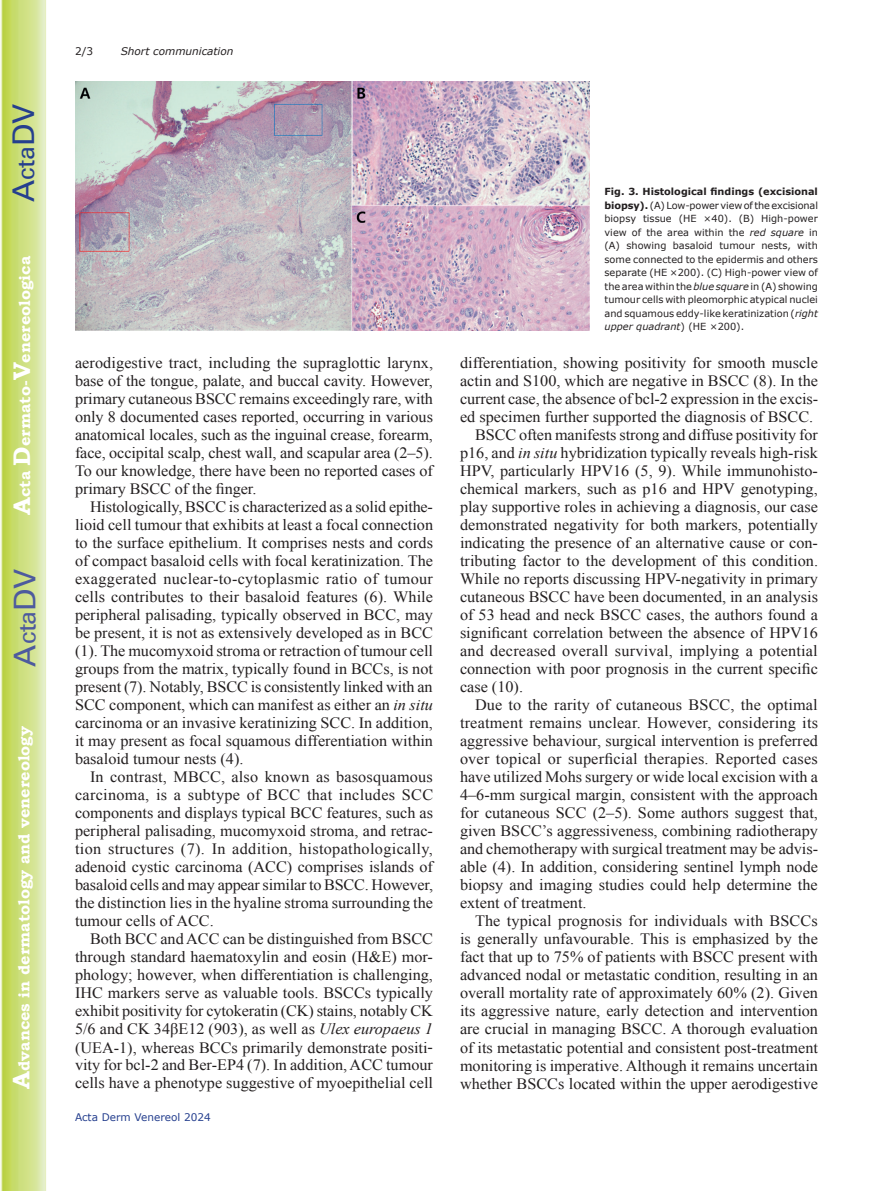
<style>
.page{position:relative;width:893px;height:1191px;background:#fff}
.page>*{position:absolute;margin:0;border:0;box-sizing:border-box;transform-origin:0 0}
.t1{font:30px "Univers";color:#4d5a9e}
.t2{font:30px "Univers";color:#253f8e}
.t3{font:15.75px/18px "Times New Roman";color:#231f20;text-align:justify}
.t4{font:700 15.75px "Bookman Old Style";color:#fff}
.t5{font:10.5px "Verdana";color:#253f8e}
.t6{font:italic 10.5px "Verdana";color:#231f20}
.t7{font:10.5px "Verdana";color:#231f20}
.t8{font:9.75px/13.5px "Verdana";color:#231f20;text-align:justify}
.s1{font-size:24px}
.s2{font-style:italic}
.s3{font-weight:700}
</style>
<div class="page">
<svg style="left:1px;top:0;width:45px;height:1191px;background:#cfe084"></svg>
<img style="left:75px;top:82px;width:514px;height:248px">
<h1 class="t2" style="left:6px;top:202px;width:100px;rotate:-90deg">A<span class="s1">cta</span>DV</h1>
<p class="t4" style="left:15px;top:515px;width:260px;rotate:-90deg"><span class="s1">A</span>cta <span class="s1">D</span>ermato-<span class="s1">V</span>enereologica</p>
<h1 class="t1" style="left:7px;top:666px;width:100px;rotate:-90deg">A<span class="s1">cta</span>DV</h1>
<p class="t4" style="left:15px;top:1088px;width:364px;rotate:-90deg"><span class="s1">A</span>dvances in dermatology and venereology</p>
<p class="t7" style="left:75px;top:44px;width:20px">2/3</p>
<p class="t6" style="left:121px;top:44px;width:114px">Short communication</p>
<p class="t3" style="left:75px;top:354px;width:360px">aerodigestive tract, including the supraglottic larynx, base of the tongue, palate, and buccal cavity. However, primary cutaneous BSCC remains exceedingly rare, with only 8 documented cases reported, occurring in various anatomical locales, such as the inguinal crease, forearm, face, occipital scalp, chest wall, and scapular area (2–5).<br>To our knowledge, there have been no reported cases of primary BSCC of the finger.</p>
<p class="t3" style="left:75px;top:498px;width:360px;text-indent:15px">Histologically, BSCC is characterized as a solid epithe&shy;lioid cell tumour that exhibits at least a focal connection to the surface epithelium. It comprises nests and cords of compact basaloid cells with focal keratinization. The exaggerated nuclear-to-cytoplasmic ratio of tumour cells contributes to their basaloid features (6). While peripheral palisading, typically observed in BCC, may be present, it is not as extensively developed as in BCC (1). The mucomyxoid stroma or retraction of tumour cell groups from the matrix, typically found in BCCs, is not present (7). Notably, BSCC is consistently linked with an SCC component, which can manifest as either an <span class="s2">in situ </span>carcinoma or an invasive keratinizing SCC. In addition, it may present as focal squamous differentiation within basaloid tumour nests (4).</p>
<p class="t3" style="left:75px;top:768px;width:360px;text-indent:15px">In contrast, MBCC, also known as basosquamous carcinoma, is a subtype of BCC that includes SCC components and displays typical BCC features, such as peripheral palisading, mucomyxoid stroma, and retrac&shy;tion structures (7). In addition, histopathologically, adenoid cystic carcinoma (ACC) comprises islands of basaloid cells and may appear similar to BSCC. However, the distinction lies in the hyaline stroma surrounding the tumour cells of ACC.</p>
<p class="t3" style="left:75px;top:930px;width:360px;text-indent:15px">Both BCC and ACC can be distinguished from BSCC through standard haematoxylin and eosin (H&amp;E) mor&shy;phology; however, when differentiation is challenging, IHC markers serve as valuable tools. BSCCs typically exhibit positivity for cytokeratin (CK) stains, notably CK 5/6 and CK 34βE12 (903), as well as <span class="s2">Ulex europaeus 1 </span>(UEA-1), whereas BCCs primarily demonstrate positi&shy;vity for bcl-2 and Ber-EP4 (7). In addition, ACC tumour cells have a phenotype suggestive of myoepithelial cell</p>
<p class="t5" style="left:75px;top:1110px;width:137px">Acta Derm Venereol 2024</p>
<p class="t8" style="left:604px;top:185px;width:215px"><span class="s3">Fig. 3. Histological findings (excisional biopsy).</span> (A) Low-power view of the excisional biopsy tissue (HE ×40). (B) High-power view of the area within the <span class="s2">red square</span> in (A) showing basaloid tumour nests, with some connected to the epidermis and others separate (HE ×200). (C) High-power view of the area within the <span class="s2">blue square</span> in (A) showing tumour cells with pleomorphic atypical nuclei and squamous eddy-like keratinization (<span class="s2">right upper quadrant</span>) (HE ×200).</p>
<p class="t3" style="left:460px;top:354px;width:359px">differentiation, showing positivity for smooth muscle</p>
<p class="t3" style="left:460px;top:372px;width:359px">actin and S100, which are negative in BSCC (8). In the</p>
<p class="t3" style="left:460px;top:390px;width:358px">current case, the absence of bcl-2 expression in the excis-</p>
<p class="t3" style="left:460px;top:408px;width:355px">ed specimen further supported the diagnosis of BSCC.</p>
<p class="t3" style="left:475px;top:426px;width:344px">BSCC often manifests strong and diffuse positivity for</p>
<p class="t3" style="left:460px;top:444px;width:360px">p16, and <span class="s2">in situ</span> hybridization typically reveals high-risk</p>
<p class="t3" style="left:460px;top:462px;width:359px">HPV, particularly HPV16 (5, 9). While immunohisto-</p>
<p class="t3" style="left:460px;top:480px;width:359px">chemical markers, such as p16 and HPV genotyping,</p>
<p class="t3" style="left:460px;top:498px;width:359px">play supportive roles in achieving a diagnosis, our case</p>
<p class="t3" style="left:460px;top:516px;width:359px">demonstrated negativity for both markers, potentially</p>
<p class="t3" style="left:460px;top:534px;width:359px">indicating the presence of an alternative cause or con-</p>
<p class="t3" style="left:460px;top:552px;width:360px">tributing factor to the development of this condition.</p>
<p class="t3" style="left:460px;top:570px;width:359px">While no reports discussing HPV-negativity in primary</p>
<p class="t3" style="left:460px;top:588px;width:359px">cutaneous BSCC have been documented, in an analysis</p>
<p class="t3" style="left:460px;top:606px;width:359px">of 53 head and neck BSCC cases, the authors found a</p>
<p class="t3" style="left:460px;top:624px;width:359px">significant correlation between the absence of HPV16</p>
<p class="t3" style="left:460px;top:642px;width:359px">and decreased overall survival, implying a potential</p>
<p class="t3" style="left:460px;top:660px;width:359px">connection with poor prognosis in the current specific</p>
<p class="t3" style="left:460px;top:678px;width:65px">case (10).</p>
<p class="t3" style="left:475px;top:696px;width:344px">Due to the rarity of cutaneous BSCC, the optimal</p>
<p class="t3" style="left:460px;top:714px;width:360px">treatment remains unclear. However, considering its</p>
<p class="t3" style="left:460px;top:732px;width:359px">aggressive behaviour, surgical intervention is preferred</p>
<p class="t3" style="left:460px;top:750px;width:359px">over topical or superficial therapies. Reported cases</p>
<p class="t3" style="left:460px;top:768px;width:359px">have utilized Mohs surgery or wide local excision with a</p>
<p class="t3" style="left:460px;top:786px;width:359px">4–6-mm surgical margin, consistent with the approach</p>
<p class="t3" style="left:460px;top:804px;width:359px">for cutaneous SCC (2–5). Some authors suggest that,</p>
<p class="t3" style="left:460px;top:822px;width:359px">given BSCC’s aggressiveness, combining radiotherapy</p>
<p class="t3" style="left:460px;top:840px;width:358px">and chemotherapy with surgical treatment may be advis-</p>
<p class="t3" style="left:460px;top:858px;width:360px">able (4). In addition, considering sentinel lymph node</p>
<p class="t3" style="left:460px;top:876px;width:359px">biopsy and imaging studies could help determine the</p>
<p class="t3" style="left:460px;top:894px;width:128px">extent of treatment.</p>
<p class="t3" style="left:475px;top:912px;width:344px">The typical prognosis for individuals with BSCCs</p>
<p class="t3" style="left:460px;top:930px;width:359px">is generally unfavourable. This is emphasized by the</p>
<p class="t3" style="left:460px;top:948px;width:359px">fact that up to 75% of patients with BSCC present with</p>
<p class="t3" style="left:460px;top:966px;width:359px">advanced nodal or metastatic condition, resulting in an</p>
<p class="t3" style="left:460px;top:984px;width:359px">overall mortality rate of approximately 60% (2). Given</p>
<p class="t3" style="left:460px;top:1002px;width:360px">its aggressive nature, early detection and intervention</p>
<p class="t3" style="left:460px;top:1020px;width:360px">are crucial in managing BSCC. A thorough evaluation</p>
<p class="t3" style="left:460px;top:1038px;width:360px">of its metastatic potential and consistent post-treatment</p>
<p class="t3" style="left:460px;top:1056px;width:360px">monitoring is imperative. Although it remains uncertain</p>
<p class="t3" style="left:460px;top:1074px;width:359px">whether BSCCs located within the upper aerodigestive</p>
</div>
